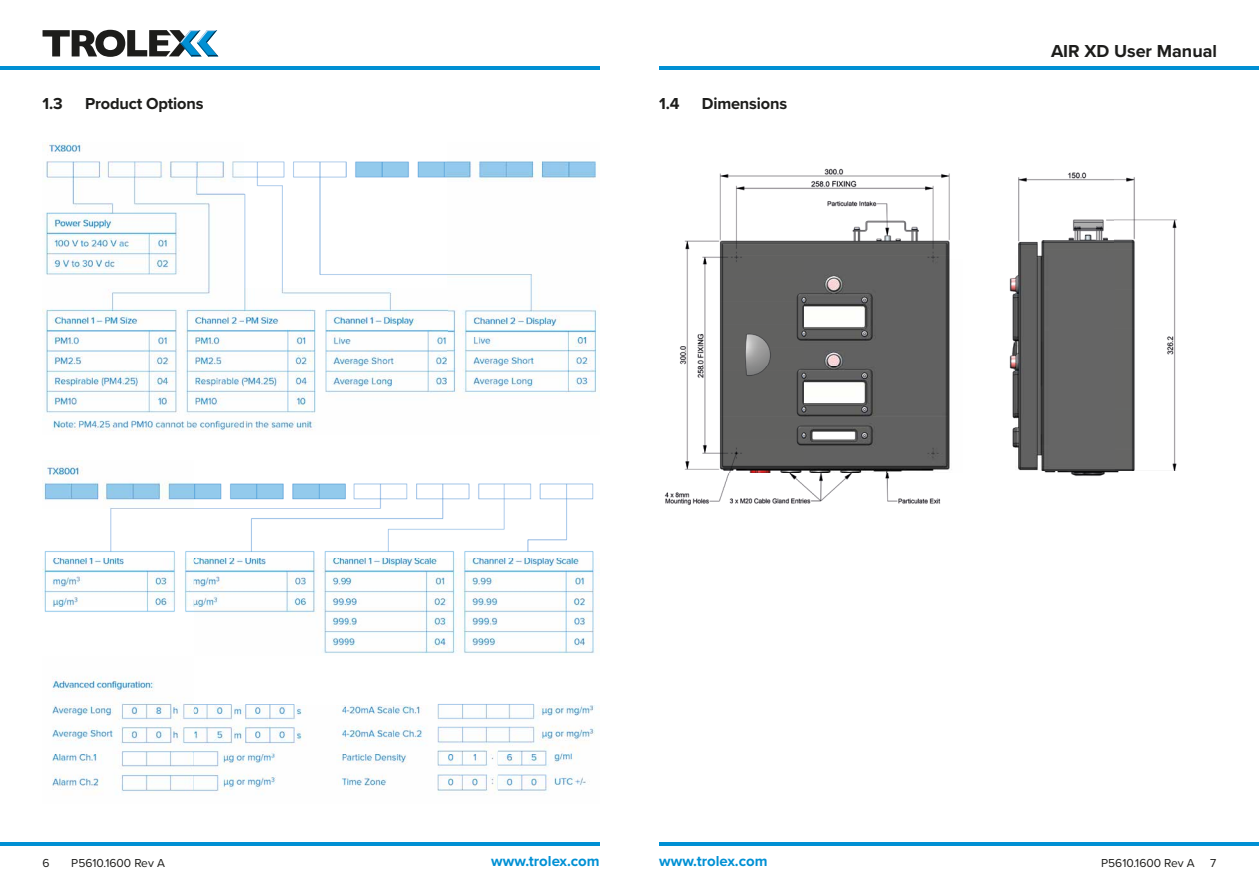
<style>
.page{position:relative;width:1259px;height:893px;background:#fff}
.page>*{position:absolute;margin:0;border:0;box-sizing:border-box;transform-origin:0 0}
.t1{font:700 18px "Proxima Nova";color:#1d1d1b}
.t2{font:700 16.5px "Proxima Nova";letter-spacing:-.01em;color:#1d1d1b}
.t3{font:700 15px "Proxima Nova";color:#0090d4}
.t4{font:12px "Proxima Nova";color:#1d1d1b}
</style>
<div class="page">
<img style="left:664px;top:168px;width:288px;height:338px">
<img style="left:1018px;top:172px;width:96px;height:83px">
<img style="left:1114px;top:177px;width:63px;height:294px">
<img style="left:1014px;top:255px;width:100px;height:216px">
<img style="left:1044px;top:471px;width:75px;height:5px">
<img style="left:1009px;top:278px;width:5px;height:170px">
<img style="left:43px;top:142px;width:557px;height:289px">
<img style="left:43px;top:461px;width:557px;height:332px">
<hr style="left:659px;top:67px;width:600px;height:3px;background:#0090d4">
<hr style="left:0;top:67px;width:600px;height:3px;background:#0090d4">
<hr style="left:659px;top:842px;width:600px;height:3px;background:#0090d4">
<hr style="left:0;top:842px;width:600px;height:3px;background:#0090d4">
<svg style="left:43px;top:30px;width:175px;height:27px"></svg>
<h2 class="t2" style="left:43px;top:91px;width:22px">1.3</h2>
<h2 class="t2" style="left:85px;top:91px;width:120px">Product Options</h2>
<h2 class="t2" style="left:659px;top:91px;width:22px">1.4</h2>
<h2 class="t2" style="left:702px;top:91px;width:87px">Dimensions</h2>
<h1 class="t1" style="left:1051px;top:37px;width:168px">AIR XD User Manual</h1>
<p class="t3" style="left:491px;top:850px;width:110px">www.trolex.com</p>
<p class="t3" style="left:659px;top:850px;width:110px">www.trolex.com</p>
<p class="t4" style="left:43px;top:854px;width:9px">6</p>
<p class="t4" style="left:71px;top:854px;width:95px">P5610.1600 Rev A</p>
<p class="t4" style="left:1101px;top:854px;width:95px">P5610.1600 Rev A</p>
<p class="t4" style="left:1210px;top:854px;width:8px">7</p>
</div>
